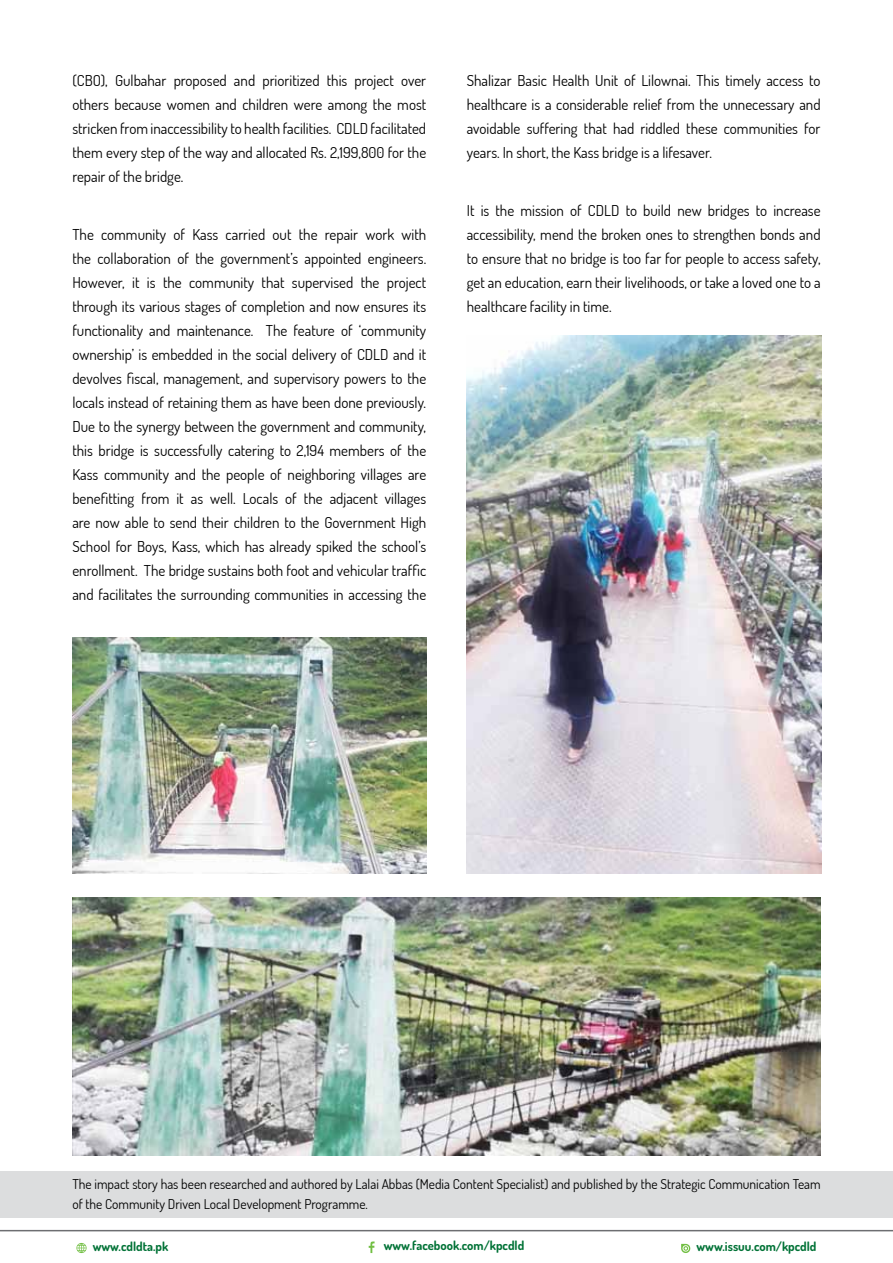
<style>
.page{position:relative;width:893px;height:1263px;background:#fff}
.page>*{position:absolute;margin:0;border:0;box-sizing:border-box;transform-origin:0 0}
.t1{font:15px/24px "Dosis";color:#000;text-align:justify}
.t2{font:13.5px/19.5px "Dosis";color:#000}
.t3{font:700 12.6px "Dosis";color:#007236}
</style>
<div class="page">
<div style="left:0;top:1171px;width:893px;height:47px;background:#dcddde"></div>
<img style="left:72px;top:638px;width:354px;height:235px">
<svg style="left:76px;top:1243px;width:11px;height:10px"></svg>
<svg style="left:369px;top:1241px;width:6px;height:12px"></svg>
<svg style="left:681px;top:1244px;width:9px;height:9px"></svg>
<hr style="left:0;top:1230px;width:893px;height:1px;background:#6d6e71">
<img style="left:72px;top:898px;width:749px;height:257px">
<img style="left:467px;top:335px;width:355px;height:538px">
<p class="t1" style="left:72px;top:68px;width:355px">(CBO), Gulbahar proposed and prioritized this project over others because women and children were among the most stricken from inaccessibility to health facilities. CDLD facilitated them every step of the way and allocated Rs. 2,199,800 for the repair of the bridge.</p>
<p class="t1" style="left:72px;top:222px;width:355px">The community of Kass carried out the repair work with the collaboration of the government’s appointed engineers.<br>However, it is the community that supervised the project through its various stages of completion and now ensures its functionality and maintenance. The feature of ‘community ownership’ is embedded in the social delivery of CDLD and it devolves fiscal, management, and supervisory powers to the locals instead of retaining them as have been done previously.<br>Due to the synergy between the government and community, this bridge is successfully catering to 2,194 members of the Kass community and the people of neighboring villages are benefitting from it as well. Locals of the adjacent villages are now able to send their children to the Government High School for Boys, Kass, which has already spiked the school’s enrollment. The bridge sustains both foot and vehicular traffic and facilitates the surrounding communities in accessing the</p>
<p class="t1" style="left:467px;top:68px;width:355px">Shalizar Basic Health Unit of Lilownai. This timely access to healthcare is a considerable relief from the unnecessary and avoidable suffering that had riddled these communities for years. In short, the Kass bridge is a lifesaver.</p>
<p class="t1" style="left:467px;top:198px;width:355px">It is the mission of CDLD to build new bridges to increase accessibility, mend the broken ones to strengthen bonds and to ensure that no bridge is too far for people to access safety, get an education, earn their livelihoods, or take a loved one to a healthcare facility in time.</p>
<p class="t2" style="left:72px;top:1174px;width:750px">The impact story has been researched and authored by Lalai Abbas (Media Content Specialist) and published by the Strategic Communication Team of the Community Driven Local Development Programme.</p>
<p class="t3" style="left:93px;top:1238px;width:77px">www.cdldta.pk</p>
<p class="t3" style="left:384px;top:1237px;width:142px">www.facebook.com/kpcdld</p>
<p class="t3" style="left:696px;top:1238px;width:121px">www.issuu.com/kpcdld</p>
</div>
